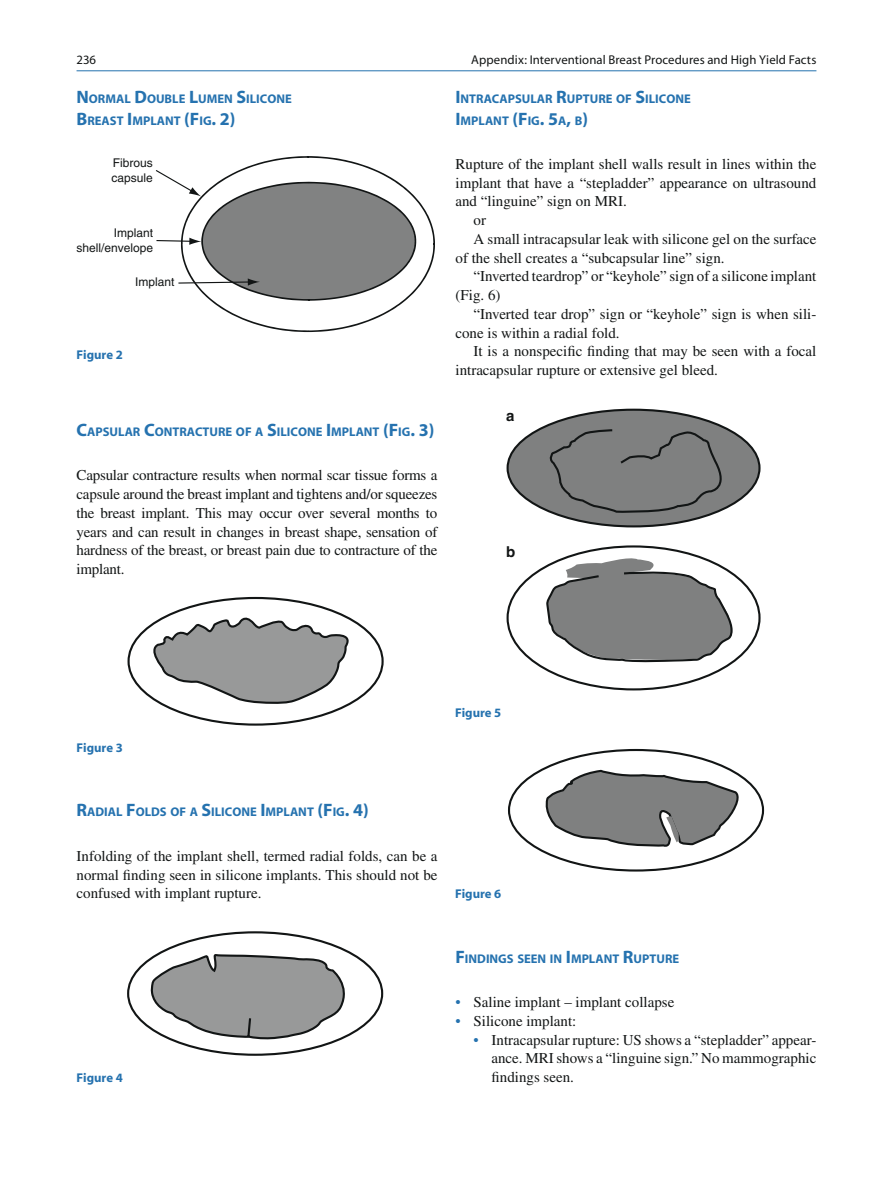
<style>
.page{position:relative;width:893px;height:1187px;background:#fff}
.page>*{position:absolute;margin:0;border:0;box-sizing:border-box;transform-origin:0 0}
.t1{font:15px/18.8px "Times";color:#121515;text-align:justify}
.t2{font:700 15px "Helvetica";color:#121515}
.t3{font:12.75px "Myriad";letter-spacing:.005em;color:#121515}
.t4{font:700 12.75px "Myriad";color:#2572af}
.t5{font:700 12.6px/21.8px "Myriad";color:#2572af}
.t6{font:12px/14.4px "Helvetica";color:#121515}
.s1{font-size:18px}
.s2{color:#2572af}
</style>
<div class="page">
<hr style="left:77px;top:70px;width:739px;height:1px;background:#2572af">
<svg style="left:211px;top:156px;width:224px;height:176px"></svg>
<svg style="left:155px;top:169px;width:261px;height:132px"></svg>
<svg style="left:128px;top:597px;width:256px;height:128px"></svg>
<svg style="left:127px;top:931px;width:256px;height:124px"></svg>
<svg style="left:506px;top:408px;width:254px;height:120px"></svg>
<svg style="left:545px;top:555px;width:191px;height:108px"></svg>
<svg style="left:545px;top:770px;width:197px;height:77px"></svg>
<p class="t3" style="left:77px;top:54px;width:21px">236</p>
<p class="t3" style="left:471px;top:54px;width:347px">Appendix: Interventional Breast Procedures and High Yield Facts</p>
<p class="t5" style="left:77px;top:88px;width:217px"><span class="s1">N</span>ORMAL <span class="s1">D</span>OUBLE <span class="s1">L</span>UMEN <span class="s1">S</span>ILICONE<br><span class="s1">B</span>REAST <span class="s1">I</span>MPL</p>
<p class="t5" style="left:455px;top:88px;width:237px"><span class="s1">I</span>NTRACAPSULAR <span class="s1">R</span>UPTURE OF <span class="s1">S</span>ILICONE<br><span class="s1">I</span>MPL</p>
<p class="t5" style="left:157px;top:110px;width:80px">ANT <span class="s1">(</span><span class="s1">F</span> IG<span class="s1">. 2)</span></p>
<p class="t5" style="left:485px;top:110px;width:104px">ANT <span class="s1">(</span><span class="s1">F</span> IG <span class="s1">. 5</span>A<span class="s1">,</span> B<span class="s1">)</span></p>
<p class="t1" style="left:455px;top:154px;width:362px">Rupture of the implant shell walls result in lines within the</p>
<p class="t1" style="left:455px;top:173px;width:362px">implant that have a “stepladder” appearance on ultrasound</p>
<p class="t1" style="left:455px;top:192px;width:173px">and “linguine” sign on MRI.</p>
<p class="t1" style="left:473px;top:211px;width:14px">or</p>
<p class="t1" style="left:473px;top:229px;width:344px">A small intracapsular leak with silicone gel on the surface</p>
<p class="t1" style="left:455px;top:248px;width:271px">of the shell creates a “subcapsular line” sign.</p>
<p class="t1" style="left:473px;top:267px;width:344px">“Inverted teardrop” or “keyhole” sign of a silicone implant</p>
<p class="t1" style="left:455px;top:286px;width:46px">(Fig. 6)</p>
<p class="t1" style="left:473px;top:304px;width:344px">“Inverted tear drop” sign or “keyhole” sign is when sili-</p>
<p class="t1" style="left:455px;top:323px;width:166px">cone is within a radial fold.</p>
<p class="t1" style="left:473px;top:342px;width:344px">It is a nonspecific finding that may be seen with a focal</p>
<p class="t1" style="left:455px;top:361px;width:264px">intracapsular rupture or extensive gel bleed.</p>
<p class="t6" style="left:111px;top:156px;width:43px">Fibrous capsule</p>
<p class="t6" style="left:77px;top:226px;width:78px;text-align:right">Implant shell/envelope</p>
<p class="t6" style="left:135px;top:275px;width:41px">Implant</p>
<p class="t4" style="left:77px;top:348px;width:48px">Figure 2</p>
<p class="t5" style="left:77px;top:421px;width:264px"><span class="s1">C</span>APSULAR <span class="s1">C</span>ONTRACTURE OF A <span class="s1">S</span>ILICONE <span class="s1">I</span>MPL</p>
<p class="t5" style="left:356px;top:421px;width:80px">ANT <span class="s1">(</span><span class="s1">F</span> IG<span class="s1">. 3)</span></p>
<p class="t1" style="left:77px;top:466px;width:362px">Capsular contracture results when normal scar tissue forms a capsule around the breast implant and tightens and/or squeezes the breast implant. This may occur over several months to years and can result in changes in breast shape, sensation of hardness of the breast, or breast pain due to contracture of the implant.</p>
<p class="t2" style="left:506px;top:406px;width:10px">a</p>
<p class="t2" style="left:506px;top:543px;width:11px">b</p>
<p class="t4" style="left:77px;top:741px;width:48px">Figure 3</p>
<p class="t4" style="left:455px;top:706px;width:48px">Figure 5</p>
<p class="t5" style="left:77px;top:801px;width:198px"><span class="s1">R</span>ADIAL <span class="s1">F</span>OLDS OF A <span class="s1">S</span>ILICONE <span class="s1">I</span>MPL</p>
<p class="t5" style="left:290px;top:801px;width:80px">ANT <span class="s1">(</span><span class="s1">F</span> IG<span class="s1">. 4</span><span class="s1">)</span></p>
<p class="t1" style="left:77px;top:846px;width:362px">Infolding of the implant shell, termed radial folds, can be a normal finding seen in silicone implants. This should not be confused with implant rupture.</p>
<p class="t4" style="left:455px;top:887px;width:48px">Figure 6</p>
<p class="t4" style="left:77px;top:1071px;width:48px">Figure 4</p>
<p class="t5" style="left:455px;top:948px;width:125px"><span class="s1">F</span>INDINGS SEEN IN <span class="s1">I</span>MPL</p>
<p class="t5" style="left:595px;top:948px;width:85px">ANT <span class="s1">R</span>UPTURE</p>
<p class="t1" style="left:455px;top:992px;width:220px"><span class="s2">•</span> Saline implant – implant collapse</p>
<p class="t1" style="left:455px;top:1011px;width:122px"><span class="s2">•</span> Silicone implant:</p>
<p class="t1" style="left:491px;top:1030px;width:326px;text-indent:-18px"><span class="s2">•</span> Intracapsular rupture: US shows a “stepladder” appear&shy;ance. MRI shows a “linguine sign.” No mammographic findings seen.</p>
</div>
